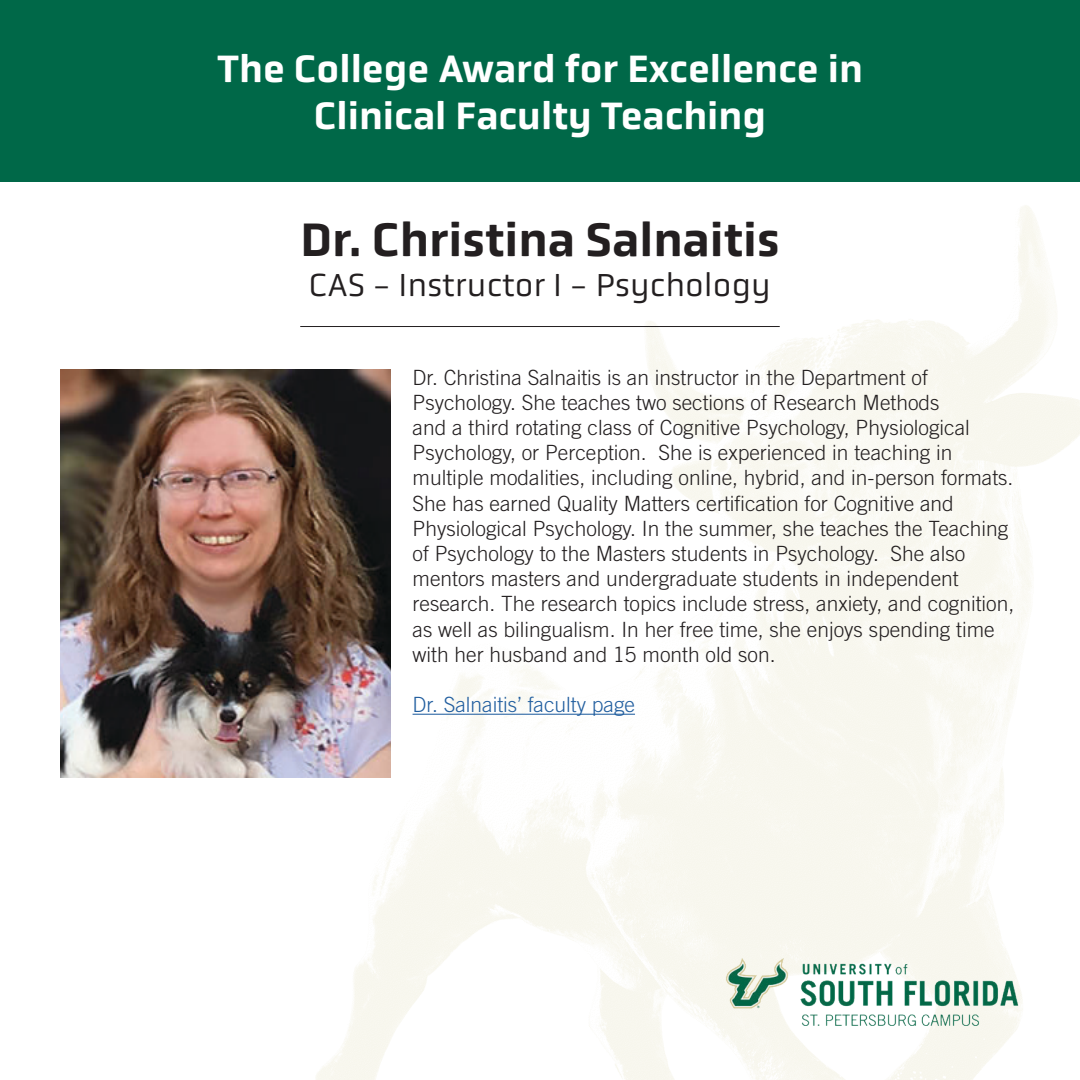
<style>
.page{position:relative;width:1080px;height:1080px;background:#fff}
.page>*{position:absolute;margin:0;border:0;box-sizing:border-box;transform-origin:0 0}
.t1{font:500 48px "Obvia";color:#231f20}
.t2{font:500 39px/46.8px "Obvia";color:#fff;text-align:center}
.t3{font:33px "Obvia";color:#231f20}
.t4{font:300 21px/25.2px "Trade Gothic LT Std";color:#231f20}
.t5{font:300 21px "Trade Gothic LT Std";color:#215e9f}
</style>
<div class="page">
<img style="left:32px;top:181px;width:1048px;height:899px">
<div style="left:0;top:0;width:1080px;height:181px;background:#006848"></div>
<hr style="left:413px;top:714px;width:222px;height:1px;background:#215e9f">
<img style="left:60px;top:369px;width:331px;height:409px">
<hr style="left:300px;top:326px;width:480px;height:1px;background:#231f20">
<img style="left:722px;top:953px;width:304px;height:73px">
<p class="t2" style="left:217px;top:45px;width:647px">The College Award for Excellence in<br>Clinical Faculty Teaching</p>
<p class="t1" style="left:300px;top:211px;width:481px">Dr. Christina Salnaitis</p>
<p class="t3" style="left:309px;top:265px;width:464px">CAS - Instructor I - Psychology</p>
<p class="t4" style="left:413px;top:364px;width:603px">Dr. Christina Salnaitis is an instructor in the Department of Psychology. She teaches two sections of Research Methods<br>and a third rotating class of Cognitive Psychology, Physiological Psychology, or Perception. She is experienced in teaching in multiple modalities, including online, hybrid, and in-person formats.<br>She has earned Quality Matters certification for Cognitive and Physiological Psychology. In the summer, she teaches the Teaching of Psychology to the Masters students in Psychology. She also mentors masters and undergraduate students in independent research. The research topics include stress, anxiety, and cognition, as well as bilingualism. In her free time, she enjoys spending time with her husband and 15 month old son.</p>
<p class="t5" style="left:413px;top:692px;width:224px">Dr. Salnaitis’ faculty page</p>
</div>
